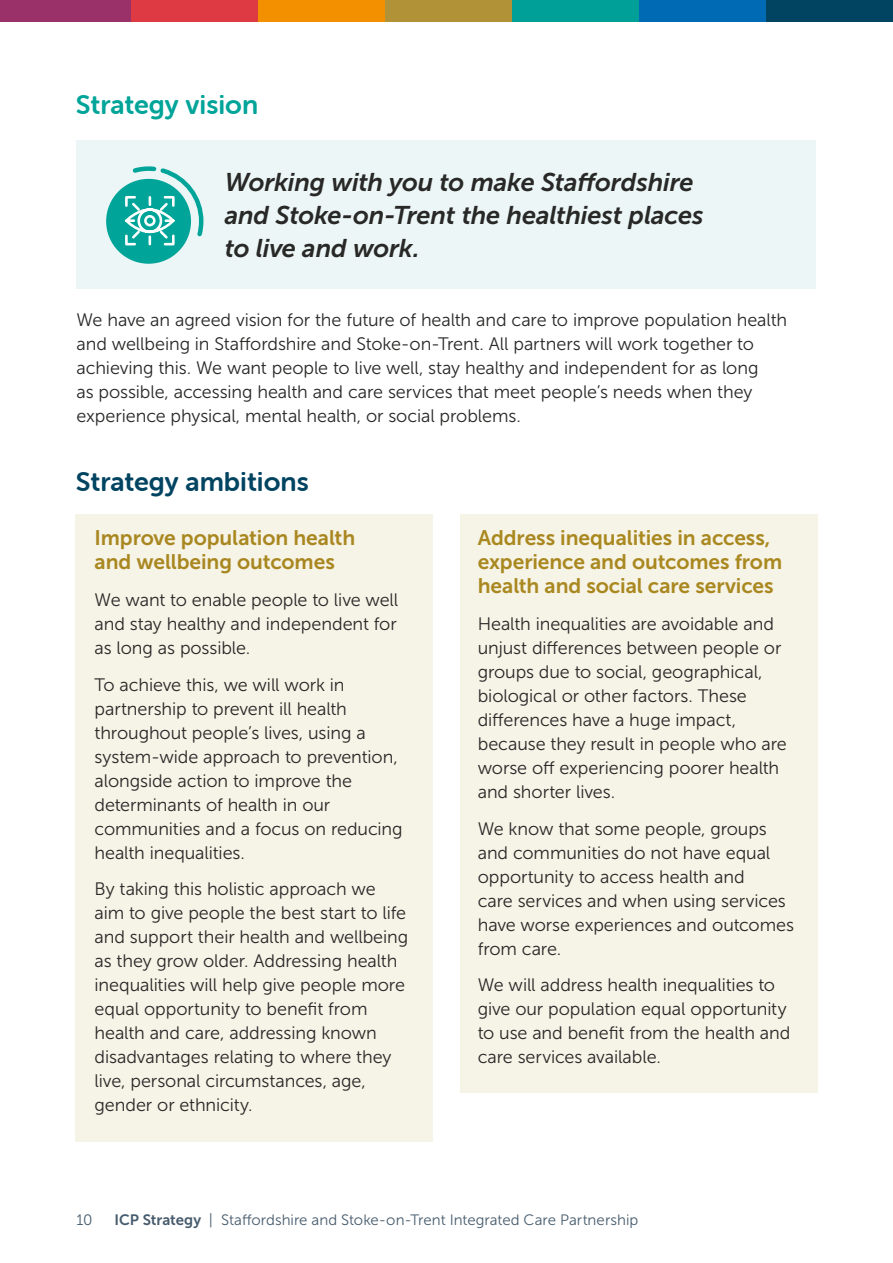
<style>
.page{position:relative;width:893px;height:1263px;background:#fff}
.page>*{position:absolute;margin:0;border:0;box-sizing:border-box;transform-origin:0 0}
.t1{font:700 81px "Frutiger LT Std";color:#000}
.Sub_header_18pt{font:27px "Museo Sans Rounded 700";color:#004461}
.Sub_header_18pt-2{font:27px "Museo Sans Rounded 700";color:#00a499}
.t2{font:italic 25.5px/33px "Museo Sans 700";letter-spacing:-.01em;color:#282827}
.body_copy_300{font:21px/24px "Museo Sans 700";letter-spacing:-.005em;color:#a9881f}
.body_copy_300-2{font:21px/24px "Museo Sans 700";letter-spacing:-.005em;color:#a98720}
.body_copy_300-3{font:18px/24px "Museo Sans 300";letter-spacing:-.005em;color:#282827}
.t3{font:15px "Museo Sans 300";color:#475c6d}
.s1{font-family:"Museo Sans 700"}
</style>
<div class="page">
<div style="left:763px;top:0;width:130px;height:22px;background:#004461"></div>
<div style="left:636px;top:0;width:130px;height:22px;background:#006ab4"></div>
<div style="left:509px;top:0;width:130px;height:22px;background:#009f98"></div>
<div style="left:381px;top:0;width:131px;height:22px;background:#b19236"></div>
<div style="left:254px;top:0;width:130px;height:22px;background:#f39000"></div>
<div style="left:127px;top:0;width:130px;height:22px;background:#dd3a44"></div>
<div style="left:0;top:0;width:130px;height:22px;background:#9a3269"></div>
<div style="left:76px;top:514px;width:357px;height:628px;background:#f6f3e7"></div>
<div style="left:460px;top:515px;width:357px;height:578px;background:#f6f3e7"></div>
<div style="left:76px;top:140px;width:740px;height:149px;background:#ecf6f6"></div>
<div style="left:106px;top:179px;width:85px;height:85px;background:#00a499;border-radius:50%"></div>
<svg style="left:124px;top:166px;width:80px;height:81px"></svg>
<p class="Sub_header_18pt-2" style="left:76px;top:89px;width:184px">Strategy vision</p>
<h1 class="t1" style="left:21px;top:1165px;width:1270px;rotate:-58deg">SAMPLE - NOT FOR DISTRIBUTION</h1>
<p class="t2" style="left:225px;top:166px;width:480px">Working with you to make Staffordshire and Stoke-on-Trent the healthiest places to live and work.</p>
<p class="body_copy_300-3" style="left:77px;top:308px;width:712px">We have an agreed vision for the future of health and care to improve population health and wellbeing in Staffordshire and Stoke-on-Trent. All partners will work together to achieving this. We want people to live well, stay healthy and independent for as long<br>as possible, accessing health and care services that meet people’s needs when they experience physical, mental health, or social problems.</p>
<p class="Sub_header_18pt" style="left:76px;top:467px;width:234px">Strategy ambitions</p>
<p class="body_copy_300-2" style="left:95px;top:526px;width:262px">Improve population health and wellbeing outcomes</p>
<p class="body_copy_300-3" style="left:95px;top:588px;width:305px;text-align:justify">We want to enable people to live well and stay healthy and independent for as long as possible.</p>
<p class="body_copy_300-3" style="left:95px;top:673px;width:310px">To achieve this, we will work in partnership to prevent ill health throughout people’s lives, using a system-wide approach to prevention, alongside action to improve the determinants of health in our communities and a focus on reducing health inequalities.</p>
<p class="body_copy_300-3" style="left:95px;top:877px;width:315px">By taking this holistic approach we aim to give people the best start to life and support their health and wellbeing as they grow older. Addressing health inequalities will help give people more equal opportunity to benefit from health and care, addressing known disadvantages relating to where they live, personal circumstances, age, gender or ethnicity.</p>
<p class="body_copy_300" style="left:478px;top:526px;width:306px">Address inequalities in access, experience and outcomes from health and social care services</p>
<p class="body_copy_300-3" style="left:478px;top:612px;width:310px">Health inequalities are avoidable and unjust differences between people or groups due to social, geographical, biological or other factors. These differences have a huge impact, because they result in people who are worse off experiencing poorer health and shorter lives.</p>
<p class="body_copy_300-3" style="left:478px;top:817px;width:318px">We know that some people, groups and communities do not have equal opportunity to access health and<br>care services and when using services have worse experiences and outcomes from care.</p>
<p class="body_copy_300-3" style="left:478px;top:973px;width:314px">We will address health inequalities to give our population equal opportunity to use and benefit from the health and care services available.</p>
<p class="t3" style="left:77px;top:1212px;width:18px">10</p>
<p class="t3" style="left:115px;top:1212px;width:525px"><span class="s1">ICP Strategy</span> | Staffordshire and Stoke-on-Trent Integrated Care Partnership</p>
</div>
